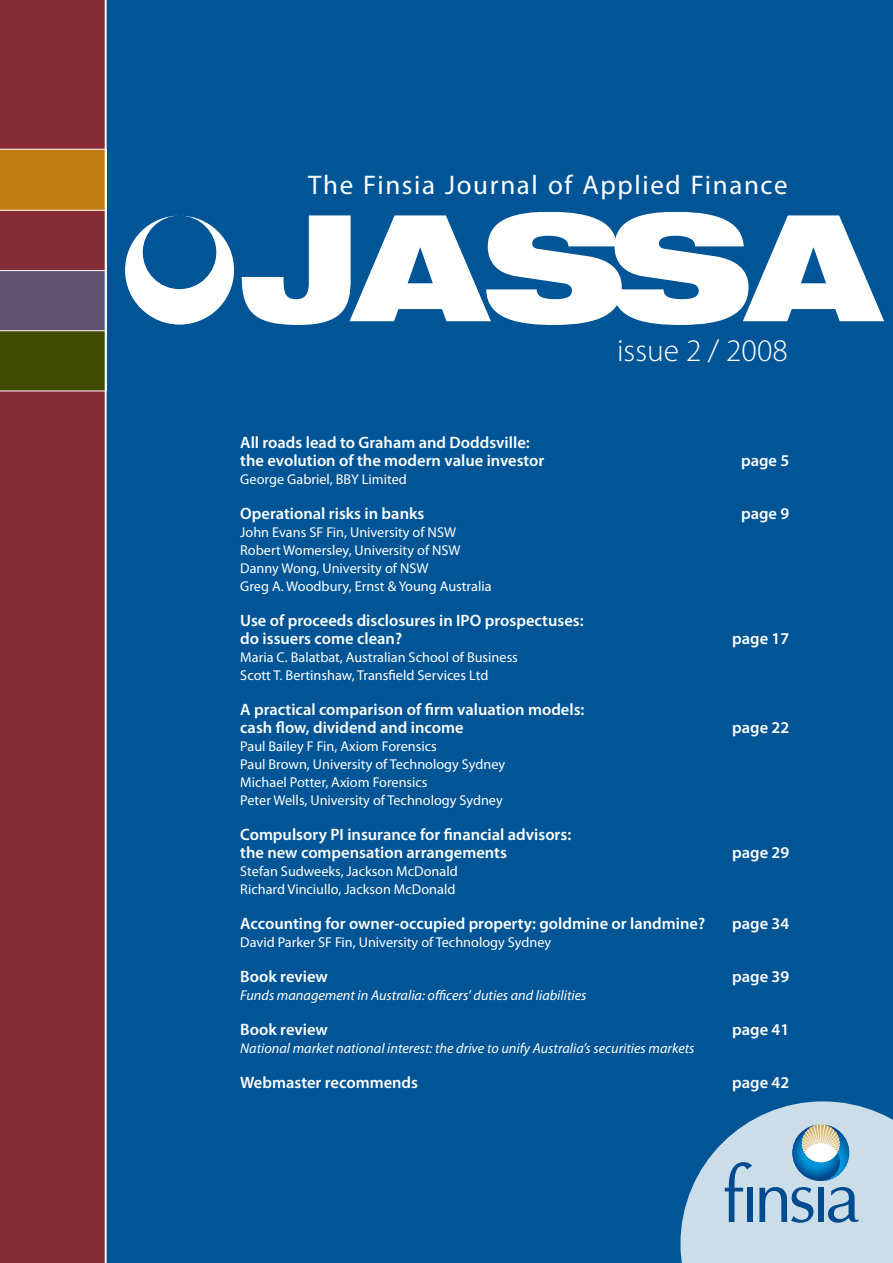
<style>
.page{position:relative;width:893px;height:1263px;background:#fff}
.page>*{position:absolute;margin:0;border:0;box-sizing:border-box;transform-origin:0 0}
.t1{font:300 31.5px "Myriad Pro";color:#fff}
.t2{font:27px "Myriad Pro";letter-spacing:.06em;color:#fff}
.t3{font:600 16.5px/18px "Myriad Pro";color:#fff}
.t4{font:14.25px/18px "Myriad Pro";color:#fff}
.t5{font:italic 14.25px "Myriad Pro";color:#fff}
</style>
<div class="page">
<div style="left:91px;top:0;width:802px;height:1263px;background:#005596"></div>
<div style="left:0;top:0;width:106px;height:1263px;background:#842b37"></div>
<svg style="left:0;top:149px;width:105px;height:242px"></svg>
<hr style="left:105px;top:0;width:2px;height:1263px;background:#fff">
<svg style="left:680px;top:1101px;width:213px;height:162px"></svg>
<svg style="left:242px;top:212px;width:642px;height:113px"></svg>
<svg style="left:125px;top:216px;width:109px;height:109px"></svg>
<h2 class="t2" style="left:308px;top:168px;width:481px">The Finsia Journal of Applied Finance</h2>
<p class="t3" style="left:240px;top:433px;width:306px">All roads lead to Graham and Doddsville: the evolution of the modern value investor</p>
<h1 class="t1" style="left:617px;top:332px;width:172px">issue 2 / 2008</h1>
<p class="t3" style="left:741px;top:451px;width:50px">page 5</p>
<p class="t4" style="left:240px;top:469px;width:168px">George Gabriel, BBY Limited</p>
<p class="t3" style="left:240px;top:504px;width:186px">Operational risks in banks</p>
<p class="t3" style="left:741px;top:504px;width:50px">page 9</p>
<p class="t4" style="left:240px;top:522px;width:253px">John Evans SF Fin, University of NSW Robert Womersley, University of NSW Danny Wong, University of NSW<br>Greg A. Woodbury, Ernst &amp; Young Australia</p>
<p class="t3" style="left:240px;top:611px;width:345px">Use of proceeds disclosures in IPO prospectuses: do issuers come clean?</p>
<p class="t3" style="left:732px;top:629px;width:59px">page 17</p>
<p class="t4" style="left:240px;top:648px;width:279px">Maria C. Balatbat, Australian School of Business<br>Scott T. Bertinshaw, Transfield Services Ltd</p>
<p class="t3" style="left:240px;top:700px;width:346px">A practical comparison of firm valuation models: cash flow, dividend and income</p>
<p class="t4" style="left:240px;top:737px;width:266px">Paul Bailey F Fin, Axiom Forensics<br>Paul Brown, University of Technology Sydney Michael Potter, Axiom Forensics<br>Peter Wells, University of Technology Sydney</p>
<p class="t3" style="left:240px;top:825px;width:333px">Compulsory PI insurance for financial advisors: the new compensation arrangements</p>
<p class="t3" style="left:732px;top:718px;width:59px">page 22</p>
<p class="t3" style="left:732px;top:843px;width:59px">page 29</p>
<p class="t4" style="left:240px;top:862px;width:219px">Stefan Sudweeks, Jackson McDonald<br>Richard Vinciullo, Jackson McDonald</p>
<p class="t3" style="left:240px;top:914px;width:466px">Accounting for owner-occupied property: goldmine or landmine?</p>
<p class="t3" style="left:732px;top:914px;width:59px">page 34</p>
<p class="t4" style="left:240px;top:933px;width:312px">David Parker SF Fin, University of Technology Sydney</p>
<p class="t3" style="left:240px;top:967px;width:89px">Book review</p>
<p class="t3" style="left:732px;top:967px;width:59px">page 39</p>
<p class="t5" style="left:240px;top:986px;width:348px">Funds management in Australia: officers’ duties and liabilities</p>
<p class="t3" style="left:240px;top:1020px;width:89px">Book review</p>
<p class="t3" style="left:732px;top:1020px;width:59px">page 41</p>
<p class="t5" style="left:240px;top:1039px;width:456px">National market national interest: the drive to unify Australia’s securities markets</p>
<p class="t3" style="left:240px;top:1073px;width:179px">Webmaster recommends</p>
<p class="t3" style="left:732px;top:1073px;width:59px">page 42</p>
</div>
